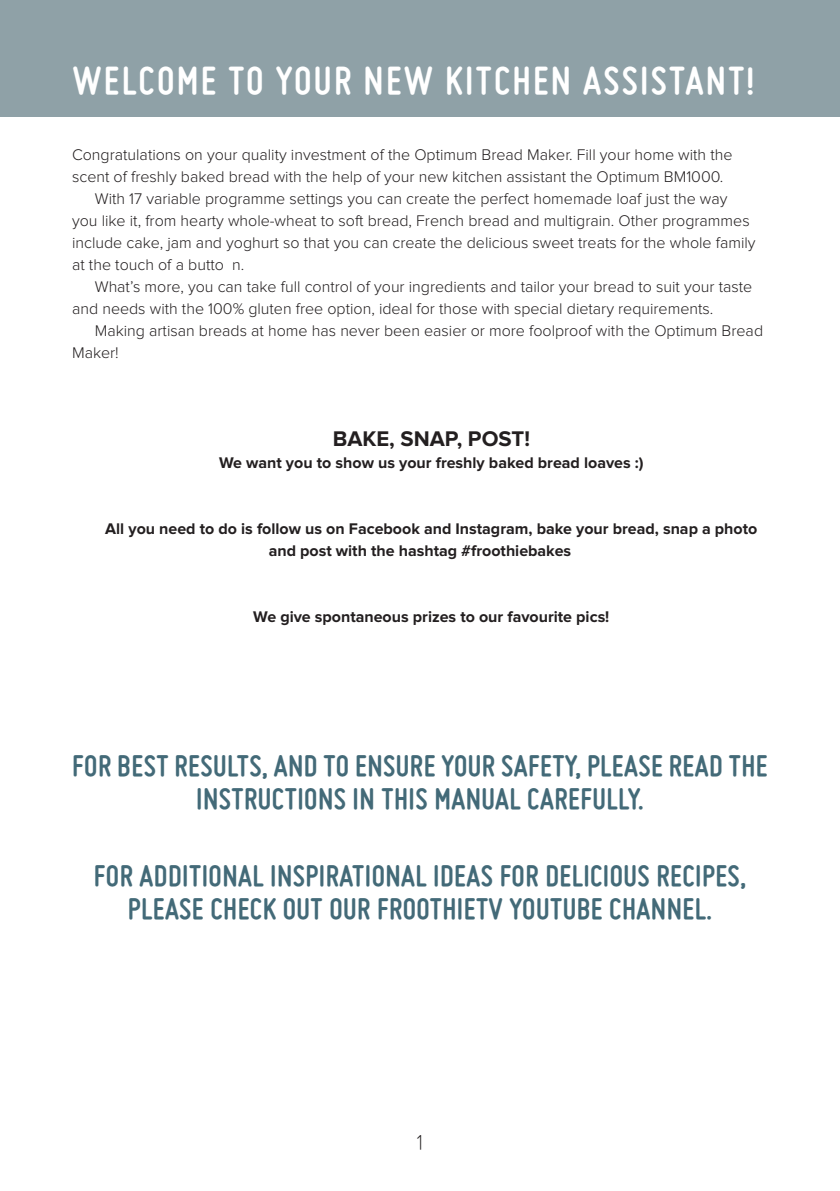
<style>
.page{position:relative;width:840px;height:1191px;background:#fff}
.page>*{position:absolute;margin:0;border:0;box-sizing:border-box;transform-origin:0 0}
.Page_Header{font:700 42px "Miso";letter-spacing:.055em;color:#fff}
.Large_text{font:700 32px/33px "Miso";letter-spacing:.015em;color:#436a78;text-align:center}
.t1{font:300 24px "Miso";color:#231f20}
.Body_indent{font:700 22px "Proxima Nova";color:#231f20}
.Body_indent-2{font:300 16px/22px "Proxima Nova";color:#231f20}
.Body_indent-3{font:700 16px/22px "Proxima Nova";color:#231f20}
.Body_no_indent{font:300 16px/22px "Proxima Nova";color:#231f20}
</style>
<div class="page">
<div style="left:0;top:0;width:839px;height:116px;background:#8fa1a7"></div>
<p class="Page_Header" style="left:72px;top:57px;width:683px">WELCOME TO YOUR NEW KITCHEN ASSISTANT!</p>
<p class="Body_no_indent" style="left:72px;top:144px;width:661px">Congratulations on your quality investment of the Optimum Bread Maker. Fill your home with the scent of freshly baked bread with the help of your new kitchen assistant the Optimum BM1000.</p>
<p class="Body_indent-2" style="left:72px;top:188px;width:684px;text-indent:23px">With 17 variable programme settings you can create the perfect homemade loaf just the way you like it, from hearty whole-wheat to soft bread, French bread and multigrain. Other programmes include cake, jam and yoghurt so that you can create the delicious sweet treats for the whole family at the touch of a butto n.</p>
<p class="Body_indent-2" style="left:72px;top:276px;width:681px;text-indent:23px">What’s more, you can take full control of your ingredients and tailor your bread to suit your taste and needs with the 100% gluten free option, ideal for those with special dietary requirements.</p>
<p class="Body_indent-2" style="left:72px;top:320px;width:692px;text-indent:23px">Making artisan breads at home has never been easier or more foolproof with the Optimum Bread<br>Maker!</p>
<p class="Body_indent" style="left:332px;top:429px;width:199px">BAKE, SNAP, POST!</p>
<p class="Body_indent-3" style="left:219px;top:452px;width:425px">We want you to show us your freshly baked bread loaves :)</p>
<p class="Body_indent-3" style="left:268px;top:518px;width:490px;text-indent:-163px">All you need to do is follow us on Facebook and Instagram, bake your bread, snap a photo and post with the hashtag #froothiebakes</p>
<p class="Body_indent-3" style="left:253px;top:606px;width:357px">We give spontaneous prizes to our favourite pics!</p>
<p class="Large_text" style="left:72px;top:749px;width:696px">FOR BEST RESULTS, AND TO ENSURE YOUR SAFETY, PLEASE READ THE<br>INSTRUCTIONS IN THIS MANUAL CAREFULLY.</p>
<p class="Large_text" style="left:94px;top:859px;width:653px">FOR ADDITIONAL INSPIRATIONAL IDEAS FOR DELICIOUS RECIPES,<br>PLEASE CHECK OUT OUR FROOTHIETV YOUTUBE CHANNEL.</p>
<h3 class="t1" style="left:415px;top:1129px;width:11px">1</h3>
</div>
